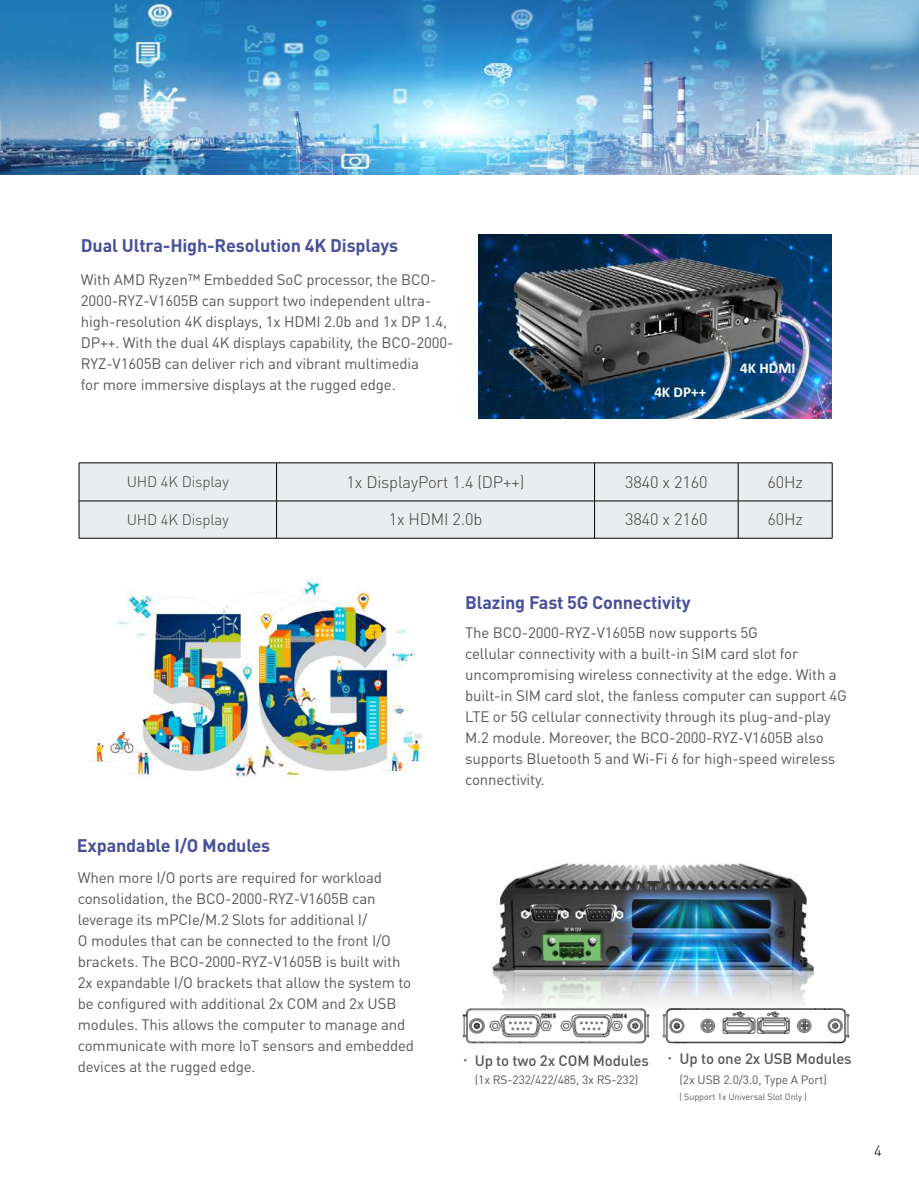
<style>
.page{position:relative;width:919px;height:1187px;background:#fff}
.page>*{position:absolute;margin:0;border:0;box-sizing:border-box;transform-origin:0 0}
.t1{font:700 18px "DIN Pro";letter-spacing:-.01em;color:#485099}
.t2{font:300 16.5px "DIN Pro";letter-spacing:-.01em;color:#3e3e3e}
.t3{font:15px/21px "DIN Pro";letter-spacing:-.01em;color:#595757}
.t4{font:500 15px "DIN Pro";letter-spacing:-.01em;color:#595757}
.t5{font:300 15px "DIN Pro";letter-spacing:-.01em;color:#3e3e3e}
.t6{font:700 15px "Calibri";color:#fff}
.t7{font:300 15px "DIN Pro";color:#000}
.t8{font:12px "DIN Pro";letter-spacing:-.01em;color:#595757}
.t9{font:9px "DIN Pro";letter-spacing:-.01em;color:#595757}
.s1{font-family:"Adobe Ming Std";font-weight:300}
</style>
<div class="page">
<img style="left:478px;top:234px;width:353px;height:184px">
<img style="left:492px;top:863px;width:322px;height:144px">
<img style="left:90px;top:577px;width:335px;height:207px">
<img style="left:0;top:0;width:918px;height:174px">
<div style="left:80px;top:463px;width:751px;height:75px;background:#eaeced"></div>
<hr style="left:79px;top:463px;width:1px;height:37px;background:#000">
<hr style="left:276px;top:463px;width:1px;height:37px;background:#000">
<hr style="left:594px;top:463px;width:1px;height:37px;background:#000">
<hr style="left:737px;top:463px;width:1px;height:37px;background:#000">
<hr style="left:831px;top:463px;width:1px;height:37px;background:#000">
<hr style="left:79px;top:500px;width:197px;height:1px;background:#000">
<hr style="left:79px;top:501px;width:1px;height:37px;background:#000">
<hr style="left:276px;top:500px;width:318px;height:1px;background:#000">
<hr style="left:276px;top:501px;width:1px;height:37px;background:#000">
<hr style="left:594px;top:500px;width:144px;height:1px;background:#000">
<hr style="left:594px;top:501px;width:1px;height:37px;background:#000">
<hr style="left:738px;top:500px;width:94px;height:1px;background:#000">
<hr style="left:737px;top:501px;width:1px;height:37px;background:#000">
<hr style="left:831px;top:501px;width:1px;height:37px;background:#000">
<hr style="left:79px;top:538px;width:197px;height:1px;background:#000">
<hr style="left:276px;top:538px;width:318px;height:1px;background:#000">
<hr style="left:594px;top:538px;width:144px;height:1px;background:#000">
<hr style="left:738px;top:538px;width:94px;height:1px;background:#000">
<hr style="left:79px;top:462px;width:197px;height:1px;background:#000">
<hr style="left:276px;top:462px;width:318px;height:1px;background:#000">
<hr style="left:594px;top:462px;width:144px;height:1px;background:#000">
<hr style="left:738px;top:462px;width:94px;height:1px;background:#000">
<svg style="left:462px;top:1008px;width:188px;height:36px"></svg>
<svg style="left:662px;top:1006px;width:188px;height:38px"></svg>
<p class="t1" style="left:81px;top:233px;width:319px">Dual Ultra-High-Resolution 4K Displays</p>
<p class="t3" style="left:81px;top:269px;width:374px">With AMD Ryzen™ Embedded SoC processor, the BCO-2000-RYZ-V1605B can support two independent ultra&shy;high-resolution 4K displays, 1x HDMI 2.0b and 1x DP 1.4, DP++. With the dual 4K displays capability, the BCO-2000- RYZ-V1605B can deliver rich and vibrant multimedia<br>for more immersive displays at the rugged edge.</p>
<p class="t6" style="left:654px;top:381px;width:53px">4K DP++</p>
<p class="t6" style="left:740px;top:357px;width:57px">4K HDMI</p>
<p class="t5" style="left:127px;top:471px;width:104px">UHD 4K Display</p>
<p class="t2" style="left:346px;top:470px;width:179px">1x DisplayPort 1.4 (DP++)</p>
<p class="t2" style="left:625px;top:470px;width:84px">3840 x 2160</p>
<p class="t2" style="left:767px;top:470px;width:37px">60Hz</p>
<p class="t5" style="left:127px;top:509px;width:104px">UHD 4K Display</p>
<p class="t2" style="left:388px;top:508px;width:95px">1x HDMI 2.0b</p>
<p class="t2" style="left:625px;top:508px;width:84px">3840 x 2160</p>
<p class="t2" style="left:767px;top:508px;width:37px">60Hz</p>
<p class="t1" style="left:77px;top:833px;width:195px">Expandable I/O Modules</p>
<p class="t3" style="left:78px;top:865px;width:338px">When more I/O ports are required for workload consolidation, the BCO-2000-RYZ-V1605B can leverage its mPCIe/M.2 Slots for additional I/<br>O modules that can be connected to the front I/O brackets. The BCO-2000-RYZ-V1605B is built with 2x expandable I/O brackets that allow the system to be configured with additional 2x COM and 2x USB modules. This allows the computer to manage and communicate with more IoT sensors and embedded devices at the rugged edge.</p>
<p class="t1" style="left:465px;top:589px;width:227px">Blazing Fast 5G Connectivity</p>
<p class="t3" style="left:465px;top:621px;width:383px">The BCO-2000-RYZ-V1605B now supports 5G<br>cellular connectivity with a built-in SIM card slot for uncompromising wireless connectivity at the edge. With a built-in SIM card slot, the fanless computer can support 4G LTE or 5G cellular connectivity through its plug-and-play M.2 module. Moreover, the BCO-2000-RYZ-V1605B also supports Bluetooth 5 and Wi-Fi 6 for high-speed wireless connectivity.</p>
<p class="t4" style="left:457px;top:1050px;width:193px"><span class="s1">•</span> Up to two 2x COM Modules</p>
<p class="t8" style="left:474px;top:1071px;width:165px">(1x RS-232/422/485, 3x RS-232)</p>
<p class="t4" style="left:662px;top:1047px;width:191px"><span class="s1">•</span> Up to one 2x USB Modules</p>
<p class="t8" style="left:679px;top:1071px;width:149px">(2x USB 2.0/3.0, Type A Port)</p>
<p class="t9" style="left:679px;top:1090px;width:129px">( Support 1x Universal Slot Only )</p>
<p class="t7" style="left:874px;top:1140px;width:9px">4</p>
</div>
